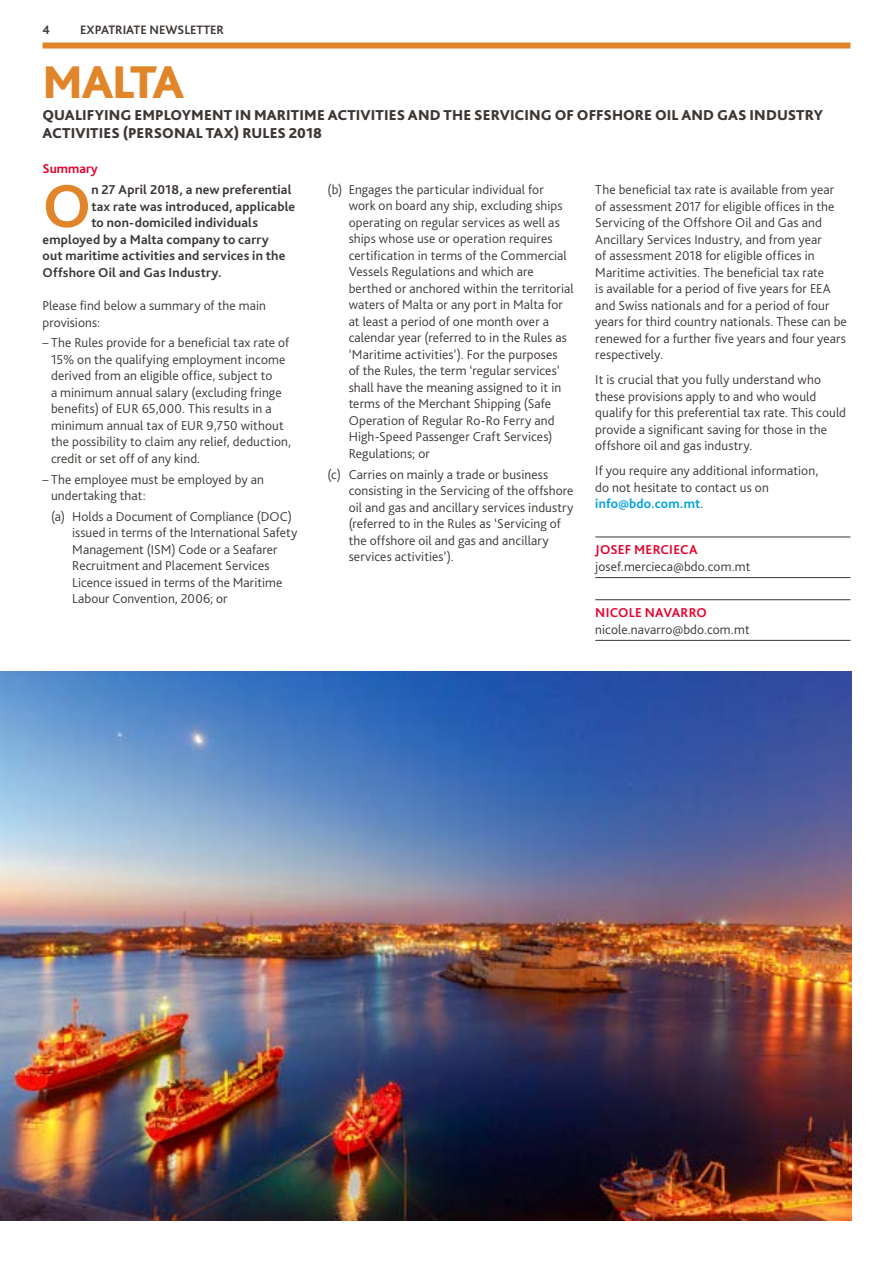
<style>
.page{position:relative;width:893px;height:1263px;background:#fff}
.page>*{position:absolute;margin:0;border:0;box-sizing:border-box;transform-origin:0 0}
.t1{font:700 63.6px "Bliss Pro";color:#e1852a}
.t2{font:800 48px "Bliss Pro";letter-spacing:-.06em;color:#e1852a}
.t3{font:800 15px/18px "Bliss Pro";letter-spacing:.01em;color:#3c3734}
.t4{font:300 13.5px/16.5px "Bliss Pro";letter-spacing:.005em;color:#3c3734}
.t5{font:700 13.5px "Bliss Pro";letter-spacing:.015em;color:#3c3734}
.t6{font:700 13.5px "Bliss Pro";letter-spacing:.015em;color:#e4032e}
.t7{font:700 12.75px "Bliss Pro";color:#3c3734}
.s1{font-weight:700;color:#03a3de}
</style>
<div class="page">
<div style="left:43px;top:43px;width:807px;height:6px;background:#e1852a"></div>
<hr style="left:595px;top:537px;width:255px;height:1px;background:#3c3734">
<hr style="left:595px;top:577px;width:255px;height:1px;background:#3c3734">
<hr style="left:595px;top:599px;width:255px;height:1px;background:#3c3734">
<hr style="left:595px;top:640px;width:255px;height:1px;background:#3c3734">
<img style="left:0;top:672px;width:851px;height:548px">
<p class="t7" style="left:43px;top:22px;width:9px">4</p>
<p class="t7" style="left:80px;top:22px;width:145px">EXPATRIATE NEWSLETTER</p>
<h2 class="t2" style="left:43px;top:52px;width:143px">MALTA</h2>
<p class="t3" style="left:43px;top:106px;width:782px">QUALIFYING EMPLOYMENT IN MARITIME ACTIVITIES AND THE SERVICING OF OFFSHORE OIL AND GAS INDUSTRY<br>ACTIVITIES (PERSONAL TAX) RULES 2018</p>
<p class="t6" style="left:43px;top:160px;width:57px">Summary</p>
<h1 class="t1" style="left:43px;top:166px;width:50px">O</h1>
<p class="t5" style="left:91px;top:181px;width:202px">n 27 April 2018, a new preferential</p>
<p class="t4" style="left:349px;top:181px;width:227px;text-indent:-21px">(b) Engages the particular individual for work on board any ship, excluding ships operating on regular services as well as ships whose use or operation requires certification in terms of the Commercial Vessels Regulations and which are berthed or anchored within the territorial waters of Malta or any port in Malta for at least a period of one month over a calendar year (referred to in the Rules as ‘Maritime activities’). For the purposes<br>of the Rules, the term ‘regular services’ shall have the meaning assigned to it in terms of the Merchant Shipping (Safe Operation of Regular Ro-Ro Ferry and High-Speed Passenger Craft Services)<br>Regulations; or</p>
<p class="t4" style="left:349px;top:466px;width:226px;text-indent:-21px">(c) Carries on mainly a trade or business consisting in the Servicing of the offshore oil and gas and ancillary services industry (referred to in the Rules as ‘Servicing of the offshore oil and gas and ancillary services activities’).</p>
<p class="t4" style="left:595px;top:181px;width:253px">The beneficial tax rate is available from year of assessment 2017 for eligible offices in the Servicing of the Offshore Oil and Gas and Ancillary Services Industry, and from year<br>of assessment 2018 for eligible offices in Maritime activities. The beneficial tax rate<br>is available for a period of five years for EEA and Swiss nationals and for a period of four years for third country nationals. These can be renewed for a further five years and four years respectively.</p>
<p class="t4" style="left:595px;top:371px;width:252px">It is crucial that you fully understand who these provisions apply to and who would qualify for this preferential tax rate. This could provide a significant saving for those in the offshore oil and gas industry.</p>
<p class="t4" style="left:595px;top:462px;width:225px">If you require any additional information, do not hesitate to contact us on <span class="s1">info@bdo.com.mt</span>.</p>
<p class="t6" style="left:595px;top:541px;width:104px">JOSEF MERCIECA</p>
<p class="t4" style="left:595px;top:558px;width:157px">josef.mercieca@bdo.com.mt</p>
<p class="t6" style="left:595px;top:604px;width:113px">NICOLE NAVARRO</p>
<p class="t4" style="left:595px;top:620px;width:156px">nicole.navarro@bdo.com.mt</p>
<p class="t5" style="left:91px;top:198px;width:205px">tax rate was introduced, applicable</p>
<p class="t5" style="left:91px;top:214px;width:168px">to non-domiciled individuals</p>
<p class="t5" style="left:43px;top:231px;width:228px">employed by a Malta company to carry</p>
<p class="t5" style="left:43px;top:247px;width:244px">out maritime activities and services in the</p>
<p class="t5" style="left:43px;top:264px;width:181px">Offshore Oil and Gas Industry.</p>
<p class="t4" style="left:43px;top:297px;width:225px">Please find below a summary of the main provisions:</p>
<p class="t4" style="left:51px;top:334px;width:242px;text-indent:-9px">– The Rules provide for a beneficial tax rate of 15% on the qualifying employment income derived from an eligible office, subject to<br>a minimum annual salary (excluding fringe benefits) of EUR 65,000. This results in a minimum annual tax of EUR 9,750 without the possibility to claim any relief, deduction, credit or set off of any kind.</p>
<p class="t4" style="left:51px;top:470px;width:215px;text-indent:-9px">– The employee must be employed by an undertaking that:</p>
<p class="t4" style="left:72px;top:508px;width:227px;text-indent:-21px">(a) Holds a Document of Compliance (DOC) issued in terms of the International Safety Management (ISM) Code or a Seafarer Recruitment and Placement Services Licence issued in terms of the Maritime Labour Convention, 2006; or</p>
</div>
